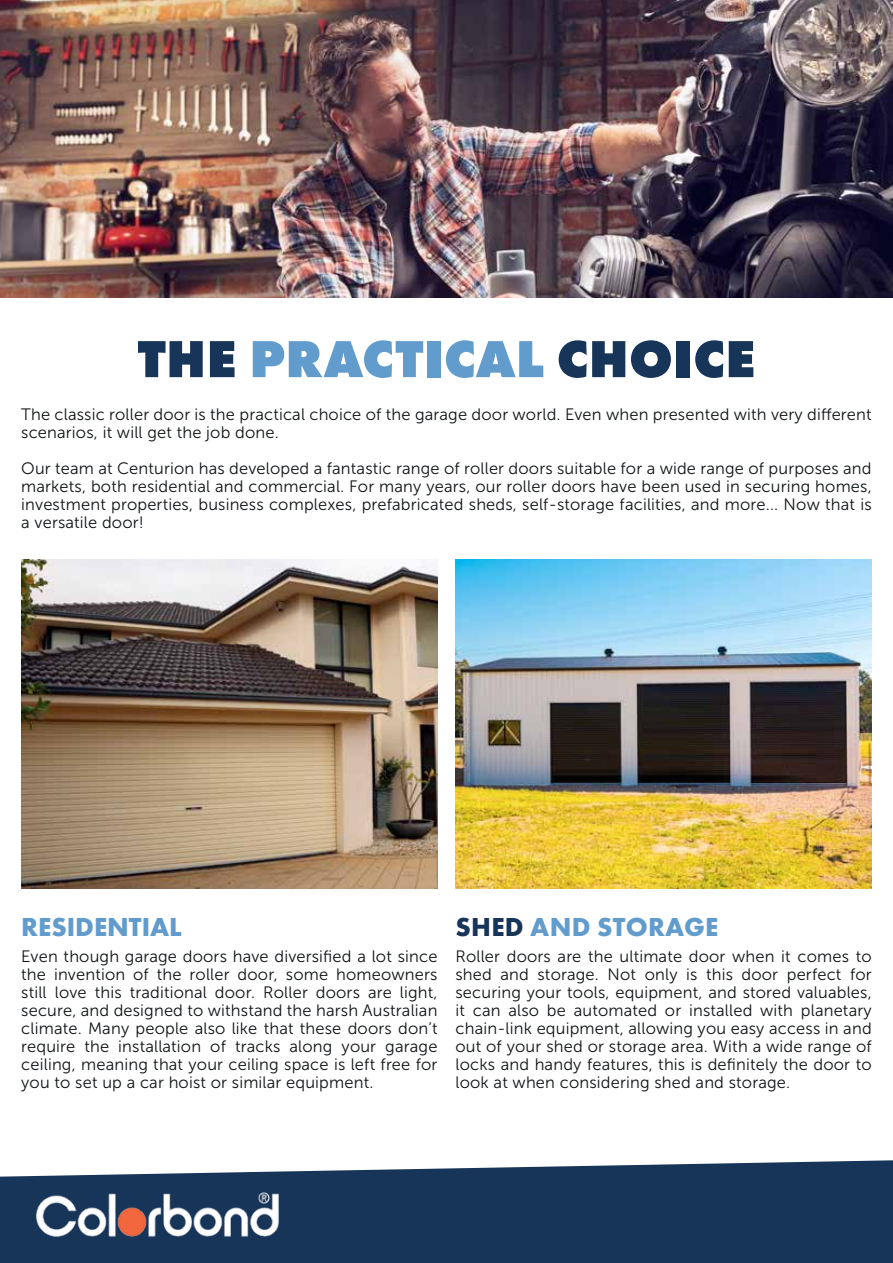
<style>
.page{position:relative;width:893px;height:1263px;background:#fff}
.page>*{position:absolute;margin:0;border:0;box-sizing:border-box;transform-origin:0 0}
.t1{font:800 54px "Futura PT";color:#173459}
.t2{font:700 27px "Futura PT";color:#619ccc}
.t3{font:700 27px "Futura PT";color:#173459}
.t4{font:16.5px/18px "Museo Sans 300";letter-spacing:.01em;color:#101416;text-align:justify}
.s1{color:#619ccc}
</style>
<div class="page">
<img style="left:0;top:0;width:893px;height:298px">
<img style="left:455px;top:559px;width:417px;height:329px">
<img style="left:21px;top:559px;width:416px;height:329px">
<svg style="left:0;top:1160px;width:893px;height:103px;background:#274264"></svg>
<img style="left:9px;top:1165px;width:297px;height:77px">
<h1 class="t1" style="left:138px;top:325px;width:619px">THE <span class="s1">PRACTICAL</span> CHOICE</h1>
<p class="t4" style="left:21px;top:405px;width:852px">The classic roller door is the practical choice of the garage door world. Even when presented with very different scenarios, it will get the job done.</p>
<p class="t4" style="left:21px;top:459px;width:852px">Our team at Centurion has developed a fantastic range of roller doors suitable for a wide range of purposes and markets, both residential and commercial. For many years, our roller doors have been used in securing homes, investment properties, business complexes, prefabricated sheds, self-storage facilities, and more... Now that is a versatile door!</p>
<h2 class="t2" style="left:21px;top:910px;width:162px">RESIDENTIAL</h2>
<p class="t4" style="left:21px;top:947px;width:418px">Even though garage doors have diversified a lot since the invention of the roller door, some homeowners still love this traditional door. Roller doors are light, secure, and designed to withstand the harsh Australian climate. Many people also like that these doors don’t require the installation of tracks along your garage ceiling, meaning that your ceiling space is left free for you to set up a car hoist or similar equipment.</p>
<h2 class="t3" style="left:456px;top:910px;width:96px">SHED <span class="s1">AND</span></h2>
<h2 class="t2" style="left:597px;top:910px;width:120px">STORAGE</h2>
<p class="t4" style="left:455px;top:947px;width:418px">Roller doors are the ultimate door when it comes to shed and storage. Not only is this door perfect for securing your tools, equipment, and stored valuables, it can also be automated or installed with planetary chain-link equipment, allowing you easy access in and out of your shed or storage area. With a wide range of locks and handy features, this is definitely the door to look at when considering shed and storage.</p>
</div>
